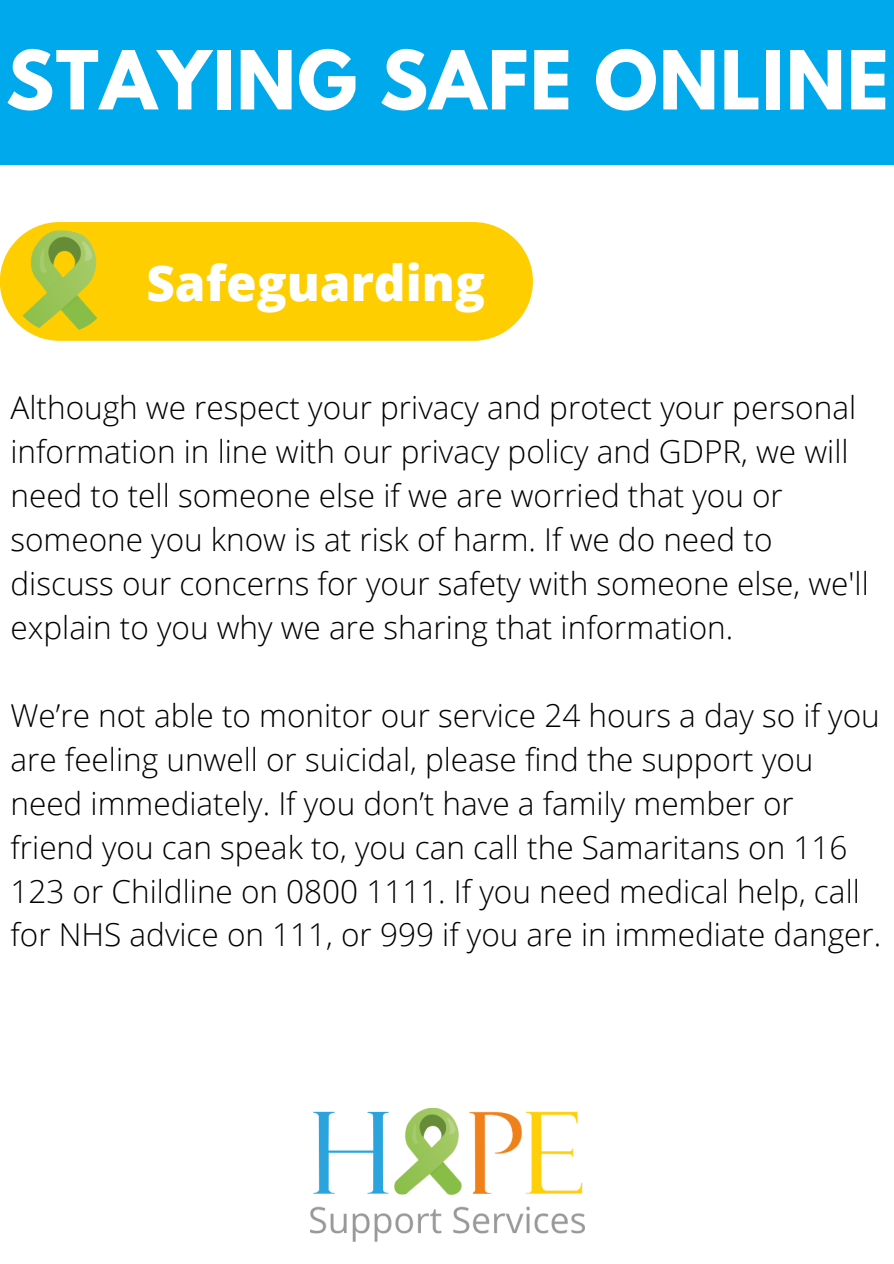
<style>
.page{position:relative;width:894px;height:1264px;background:#fff}
.page>*{position:absolute;margin:0;border:0;box-sizing:border-box;transform-origin:0 0}
.t1{font:700 72px "League Spartan";letter-spacing:.02em;color:#fff}
.t2{font:800 49.5px "Open Sans";color:#fff}
.t3{font:300 31.5px/44px "Open Sans";color:#000}
</style>
<div class="page">
<div style="left:0;top:0;width:893px;height:165px;background:#00a9ec"></div>
<div style="left:0;top:222px;width:533px;height:119px;background:#fece01;border-radius:60px"></div>
<img style="left:10px;top:230px;width:87px;height:103px">
<img style="left:310px;top:1108px;width:274px;height:133px">
<p class="t1" style="left:6px;top:45px;width:884px">STAYING SAFE ONLINE</p>
<p class="t2" style="left:146px;top:248px;width:340px">Safeguarding</p>
<p class="t3" style="left:10px;top:385px;width:859px">Although we respect your privacy and protect your personal information in line with our privacy policy and GDPR, we will need to tell someone else if we are worried that you or someone you know is at risk of harm. If we do need to discuss our concerns for your safety with someone else, we'll explain to you why we are sharing that information.</p>
<p class="t3" style="left:10px;top:692px;width:871px">We’re not able to monitor our service 24 hours a day so if you are feeling unwell or suicidal, please find the support you need immediately. If you don’t have a family member or friend you can speak to, you can call the Samaritans on 116<br>123 or Childline on 0800 1111. If you need medical help, call for NHS advice on 111, or 999 if you are in immediate danger.</p>
</div>
